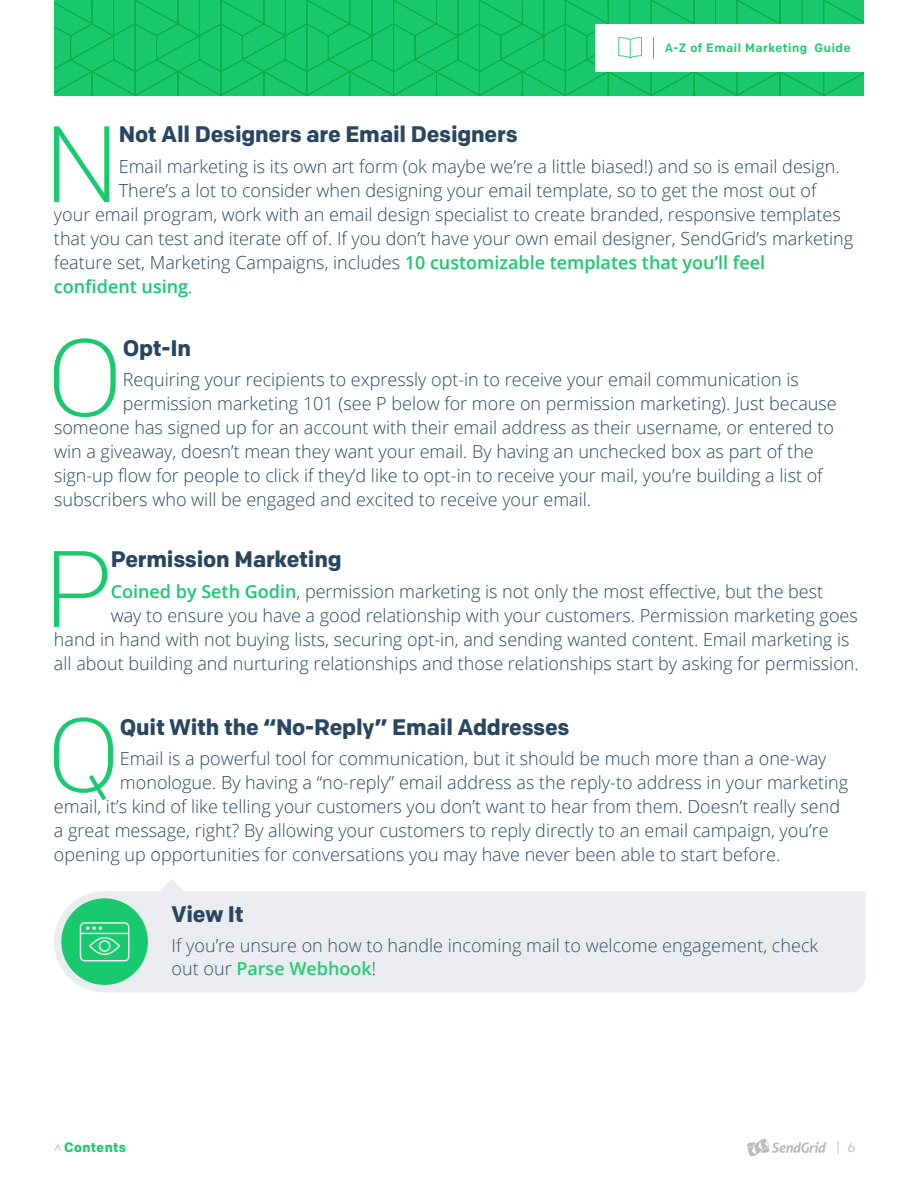
<style>
.page{position:relative;width:918px;height:1188px;background:#fff}
.page>*{position:absolute;margin:0;border:0;box-sizing:border-box;transform-origin:0 0}
.t1{font:300 108.15px "Colfax";color:#18c96e}
.t2{font:300 103.5px "Colfax";color:#18c96e}
.t3{font:700 22.5px "Colfax";letter-spacing:-.01em;color:#294661}
.t4{font:300 18px "Open Sans";color:#294661}
.t5{font:300 18px/22.5px "Open Sans";color:#344f69}
.t6{font:600 18px "Open Sans";color:#18c96e}
.t7{font:700 13.5px "Colfax";letter-spacing:.03em;color:#18c96e}
.t8{font:13.5px "Colfax";color:#bdbcbd}
.t9{font:300 13.5px "Colfax";color:#18c96e}
.t10{font:500 12.15px "Colfax";letter-spacing:.05em;color:#18c96e}
.s1{font-weight:600;color:#18c96e}
.s2{font-weight:300;color:#294661}
.s3{font-weight:600;color:#23cc75}
</style>
<div class="page">
<svg style="left:54px;top:0;width:810px;height:95px;background:#16c669"></svg>
<div style="left:595px;top:24px;width:271px;height:48px;background:#fff"></div>
<svg style="left:618px;top:37px;width:24px;height:21px"></svg>
<svg style="left:653px;top:37px;width:1px;height:21px"></svg>
<svg style="left:747px;top:1139px;width:81px;height:17px"></svg>
<div style="left:112px;top:891px;width:754px;height:101px;background:#eaecef"></div>
<div style="left:54px;top:891px;width:101px;height:101px;background:#eaecef;border-radius:50%"></div>
<div style="left:61px;top:898px;width:87px;height:87px;background:#18c96e;border-radius:50%"></div>
<svg style="left:158px;top:879px;width:27px;height:27px"></svg>
<svg style="left:79px;top:922px;width:51px;height:40px"></svg>
<p class="t10" style="left:665px;top:40px;width:187px">A-Z of Email Marketing Guide</p>
<h1 class="t1" style="left:43px;top:98px;width:78px">N</h1>
<p class="t3" style="left:119px;top:120px;width:400px">Not All Designers are Email Designers</p>
<p class="t4" style="left:119px;top:154px;width:722px">Email marketing is its own art form (ok maybe we’re a little biased!) and so is email design.</p>
<p class="t4" style="left:119px;top:178px;width:699px">There’s a lot to consider when designing your email template, so to get the most out of</p>
<p class="t4" style="left:54px;top:202px;width:788px">your email program, work with an email design specialist to create branded, responsive templates</p>
<p class="t4" style="left:54px;top:226px;width:801px">that you can test and iterate off of. If you don’t have your own email designer, SendGrid’s marketing</p>
<p class="t4" style="left:54px;top:250px;width:713px">feature set, Marketing Campaigns, includes <span class="s1">10 customizable templates that you’ll feel</span></p>
<p class="t6" style="left:54px;top:274px;width:140px">confident using<span class="s2">.</span></p>
<h1 class="t1" style="left:46px;top:312px;width:80px">O</h1>
<p class="t3" style="left:123px;top:334px;width:70px">Opt-In</p>
<p class="t4" style="left:123px;top:368px;width:678px">Requiring your recipients to expressly opt-in to receive your email communication is</p>
<p class="t4" style="left:123px;top:392px;width:715px">permission marketing 101 (see P below for more on permission marketing). Just because</p>
<p class="t4" style="left:54px;top:416px;width:781px">someone has signed up for an account with their email address as their username, or entered to</p>
<p class="t4" style="left:54px;top:440px;width:761px">win a giveaway, doesn’t mean they want your email. By having an unchecked box as part of the</p>
<p class="t4" style="left:54px;top:463px;width:770px">sign-up flow for people to click if they’d like to opt-in to receive your mail, you’re building a list of</p>
<p class="t4" style="left:54px;top:487px;width:539px">subscribers who will be engaged and excited to receive your email.</p>
<h1 class="t1" style="left:43px;top:523px;width:70px">P</h1>
<p class="t3" style="left:111px;top:545px;width:233px">Permission Marketing</p>
<p class="t4" style="left:111px;top:579px;width:714px"><span class="s1">Coined by Seth Godin</span>, permission marketing is not only the most effective, but the best</p>
<p class="t4" style="left:111px;top:603px;width:749px">way to ensure you have a good relationship with your customers. Permission marketing goes</p>
<p class="t4" style="left:54px;top:627px;width:797px">hand in hand with not buying lists, securing opt-in, and sending wanted content. Email marketing is</p>
<p class="t4" style="left:54px;top:651px;width:806px">all about building and nurturing relationships and those relationships start by asking for permission.</p>
<h2 class="t2" style="left:46px;top:692px;width:76px">Q</h2>
<p class="t3" style="left:120px;top:713px;width:451px">Quit With the “No-Reply” Email Addresses</p>
<p class="t4" style="left:120px;top:747px;width:708px">Email is a powerful tool for communication, but it should be much more than a one-way</p>
<p class="t4" style="left:120px;top:771px;width:730px">monologue. By having a “no-reply” email address as the reply-to address in your marketing</p>
<p class="t4" style="left:54px;top:795px;width:788px">email, it’s kind of like telling your customers you don’t want to hear from them. Doesn’t really send</p>
<p class="t4" style="left:54px;top:819px;width:776px">a great message, right? By allowing your customers to reply directly to an email campaign, you’re</p>
<p class="t4" style="left:54px;top:843px;width:728px">opening up opportunities for conversations you may have never been able to start before.</p>
<p class="t3" style="left:172px;top:900px;width:73px">View It</p>
<p class="t5" style="left:172px;top:934px;width:648px">If you’re unsure on how to handle incoming mail to welcome engagement, check out our <span class="s3">Parse Webhook</span>!</p>
<p class="t9" style="left:50px;top:1152px;width:10px;rotate:-90deg">&gt;</p>
<p class="t8" style="left:836px;top:1139px;width:21px">| 6</p>
<p class="t7" style="left:64px;top:1139px;width:64px">Contents</p>
</div>
